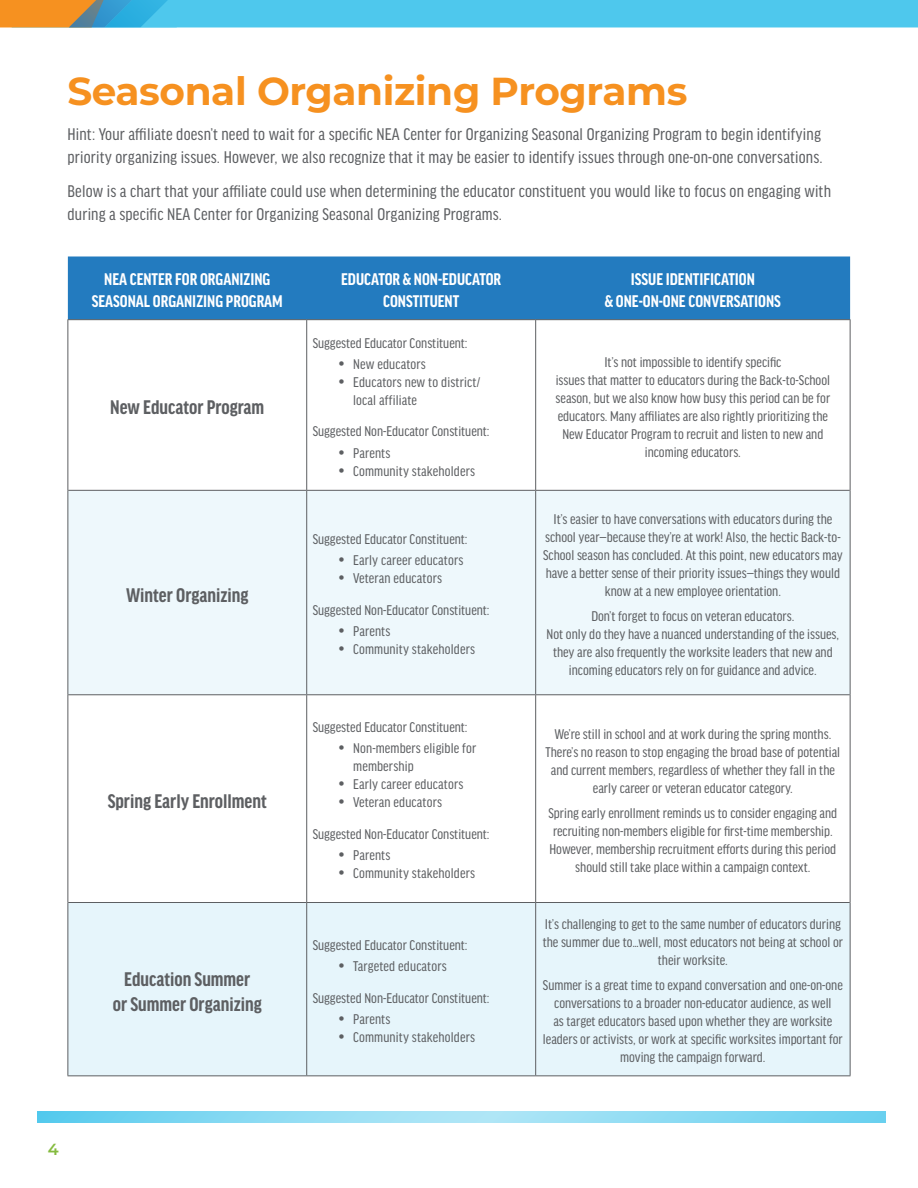
<style>
.page{position:relative;width:918px;height:1188px;background:#fff}
.page>*{position:absolute;margin:0;border:0;box-sizing:border-box;transform-origin:0 0}
.t1{font:700 39px "Montserrat";letter-spacing:-.01em;color:#f69120}
.t2{font:700 condensed 21px/25.2px "Good Headline Pro";color:#5d5f62;text-align:center}
.t3{font:condensed 18px/22.5px "Good Headline Pro";letter-spacing:.01em;color:#5d5f62}
.t4{font:700 condensed 18px/21.6px "Good Headline Pro";color:#fff;text-align:center}
.t5{font:600 16.05px "Montserrat";color:#85bb3f}
.t6{font:condensed 15px/18px "Good Headline Pro";color:#5d5f62;text-align:center}
</style>
<div class="page">
<svg style="left:0;top:0;width:918px;height:27px;background:#5bbfd7"></svg>
<svg style="left:37px;top:1111px;width:849px;height:12px;background:#89daf2"></svg>
<div style="left:68px;top:256px;width:782px;height:63px;background:#237bbf"></div>
<div style="left:69px;top:491px;width:781px;height:203px;background:#eef8fc"></div>
<div style="left:69px;top:903px;width:781px;height:172px;background:#e6f5fb"></div>
<hr style="left:68px;top:319px;width:239px;height:1px;background:#5d5f62">
<hr style="left:307px;top:319px;width:229px;height:1px;background:#5d5f62">
<hr style="left:536px;top:319px;width:314px;height:1px;background:#5d5f62">
<hr style="left:68px;top:490px;width:239px;height:1px;background:#5d5f62">
<hr style="left:307px;top:490px;width:229px;height:1px;background:#5d5f62">
<hr style="left:536px;top:490px;width:314px;height:1px;background:#5d5f62">
<hr style="left:68px;top:694px;width:239px;height:1px;background:#5d5f62">
<hr style="left:307px;top:694px;width:229px;height:1px;background:#5d5f62">
<hr style="left:536px;top:694px;width:314px;height:1px;background:#5d5f62">
<hr style="left:68px;top:902px;width:239px;height:1px;background:#5d5f62">
<hr style="left:307px;top:902px;width:229px;height:1px;background:#5d5f62">
<hr style="left:536px;top:902px;width:314px;height:1px;background:#5d5f62">
<hr style="left:68px;top:320px;width:1px;height:170px;background:#5d5f62">
<hr style="left:306px;top:320px;width:1px;height:170px;background:#5d5f62">
<hr style="left:535px;top:320px;width:1px;height:170px;background:#5d5f62">
<hr style="left:850px;top:320px;width:1px;height:170px;background:#5d5f62">
<hr style="left:68px;top:490px;width:1px;height:205px;background:#5d5f62">
<hr style="left:306px;top:491px;width:1px;height:203px;background:#5d5f62">
<hr style="left:535px;top:491px;width:1px;height:203px;background:#5d5f62">
<hr style="left:850px;top:490px;width:1px;height:205px;background:#5d5f62">
<hr style="left:68px;top:695px;width:1px;height:208px;background:#5d5f62">
<hr style="left:306px;top:695px;width:1px;height:207px;background:#5d5f62">
<hr style="left:535px;top:695px;width:1px;height:207px;background:#5d5f62">
<hr style="left:850px;top:695px;width:1px;height:208px;background:#5d5f62">
<hr style="left:68px;top:903px;width:1px;height:172px;background:#5d5f62">
<hr style="left:306px;top:903px;width:1px;height:172px;background:#5d5f62">
<hr style="left:535px;top:903px;width:1px;height:172px;background:#5d5f62">
<hr style="left:850px;top:903px;width:1px;height:172px;background:#5d5f62">
<hr style="left:68px;top:1075px;width:239px;height:1px;background:#5d5f62">
<hr style="left:307px;top:1075px;width:229px;height:1px;background:#5d5f62">
<hr style="left:536px;top:1075px;width:314px;height:1px;background:#5d5f62">
<svg style="left:339px;top:558px;width:5px;height:4px"></svg>
<svg style="left:339px;top:576px;width:5px;height:4px"></svg>
<svg style="left:339px;top:628px;width:5px;height:5px"></svg>
<svg style="left:339px;top:646px;width:5px;height:5px"></svg>
<svg style="left:339px;top:963px;width:5px;height:5px"></svg>
<svg style="left:339px;top:1016px;width:5px;height:4px"></svg>
<svg style="left:339px;top:1034px;width:5px;height:4px"></svg>
<p class="t1" style="left:68px;top:63px;width:622px">Seasonal Organizing Programs</p>
<p class="t3" style="left:68px;top:123px;width:757px">Hint: Your affiliate doesn’t need to wait for a specific NEA Center for Organizing Seasonal Organizing Program to begin identifying priority organizing issues. However, we also recognize that it may be easier to identify issues through one-on-one conversations.</p>
<p class="t3" style="left:68px;top:180px;width:765px">Below is a chart that your affiliate could use when determining the educator constituent you would like to focus on engaging with during a specific NEA Center for Organizing Seasonal Organizing Programs.</p>
<p class="t4" style="left:92px;top:269px;width:193px">NEA CENTER FOR ORGANIZING<br>SEASONAL ORGANIZING PROGRAM</p>
<p class="t4" style="left:341px;top:269px;width:161px">EDUCATOR &amp; NON-EDUCATOR<br>CONSTITUENT</p>
<p class="t4" style="left:605px;top:269px;width:178px">ISSUE IDENTIFICATION<br>&amp; ONE-ON-ONE CONVERSATIONS</p>
<p class="t2" style="left:110px;top:395px;width:155px">New Educator Program</p>
<p class="t2" style="left:126px;top:583px;width:124px">Winter Organizing</p>
<p class="t2" style="left:108px;top:789px;width:161px">Spring Early Enrollment</p>
<p class="t2" style="left:113px;top:967px;width:151px">Education Summer<br>or Summer Organizing</p>
<p class="t6" style="left:313px;top:334px;width:156px">Suggested Educator Constituent:</p>
<p class="t6" style="left:353px;top:355px;width:74px">New educators</p>
<p class="t6" style="left:353px;top:373px;width:128px;text-align:left">Educators new to district/ local affiliate</p>
<p class="t6" style="left:313px;top:422px;width:178px">Suggested Non-Educator Constituent:</p>
<p class="t6" style="left:353px;top:444px;width:39px">Parents</p>
<p class="t6" style="left:353px;top:462px;width:123px">Community stakeholders</p>
<p class="t6" style="left:313px;top:530px;width:156px">Suggested Educator Constituent:</p>
<p class="t6" style="left:353px;top:552px;width:112px">Early career educators</p>
<p class="t6" style="left:353px;top:570px;width:90px">Veteran educators</p>
<p class="t6" style="left:313px;top:601px;width:178px">Suggested Non-Educator Constituent:</p>
<p class="t6" style="left:353px;top:622px;width:39px">Parents</p>
<p class="t6" style="left:353px;top:640px;width:123px">Community stakeholders</p>
<p class="t6" style="left:313px;top:718px;width:156px">Suggested Educator Constituent:</p>
<p class="t6" style="left:353px;top:740px;width:125px;text-align:left">Non-members eligible for membership</p>
<p class="t6" style="left:353px;top:776px;width:112px">Early career educators</p>
<p class="t6" style="left:353px;top:794px;width:90px">Veteran educators</p>
<p class="t6" style="left:313px;top:825px;width:178px">Suggested Non-Educator Constituent:</p>
<p class="t6" style="left:353px;top:846px;width:39px">Parents</p>
<p class="t6" style="left:353px;top:864px;width:123px">Community stakeholders</p>
<p class="t6" style="left:313px;top:936px;width:156px">Suggested Educator Constituent:</p>
<p class="t6" style="left:353px;top:957px;width:95px">Targeted educators</p>
<p class="t6" style="left:313px;top:989px;width:178px">Suggested Non-Educator Constituent:</p>
<p class="t6" style="left:353px;top:1010px;width:39px">Parents</p>
<p class="t6" style="left:353px;top:1028px;width:123px">Community stakeholders</p>
<p class="t6" style="left:556px;top:353px;width:276px">It’s not impossible to identify specific<br>issues that matter to educators during the Back-to-School season, but we also know how busy this period can be for educators. Many affiliates are also rightly prioritizing the New Educator Program to recruit and listen to new and incoming educators.</p>
<p class="t6" style="left:543px;top:510px;width:301px">It’s easier to have conversations with educators during the school year—because they’re at work! Also, the hectic Back-to-School season has concluded. At this point, new educators may have a better sense of their priority issues—things they would know at a new employee orientation.</p>
<p class="t6" style="left:547px;top:607px;width:294px">Don’t forget to focus on veteran educators.<br>Not only do they have a nuanced understanding of the issues, they are also frequently the worksite leaders that new and incoming educators rely on for guidance and advice.</p>
<p class="t6" style="left:546px;top:725px;width:296px">We’re still in school and at work during the spring months.<br>There’s no reason to stop engaging the broad base of potential and current members, regardless of whether they fall in the early career or veteran educator category.</p>
<p class="t6" style="left:549px;top:804px;width:290px">Spring early enrollment reminds us to consider engaging and recruiting non-members eligible for first-time membership.<br>However, membership recruitment efforts during this period should still take place within a campaign context.</p>
<p class="t6" style="left:543px;top:916px;width:302px">It’s challenging to get to the same number of educators during the summer due to…well, most educators not being at school or their worksite.</p>
<p class="t6" style="left:543px;top:976px;width:302px">Summer is a great time to expand conversation and one-on-one conversations to a broader non-educator audience, as well<br>as target educators based upon whether they are worksite leaders or activists, or work at specific worksites important for moving the campaign forward.</p>
<p class="t5" style="left:48px;top:1138px;width:12px">4</p>
</div>
